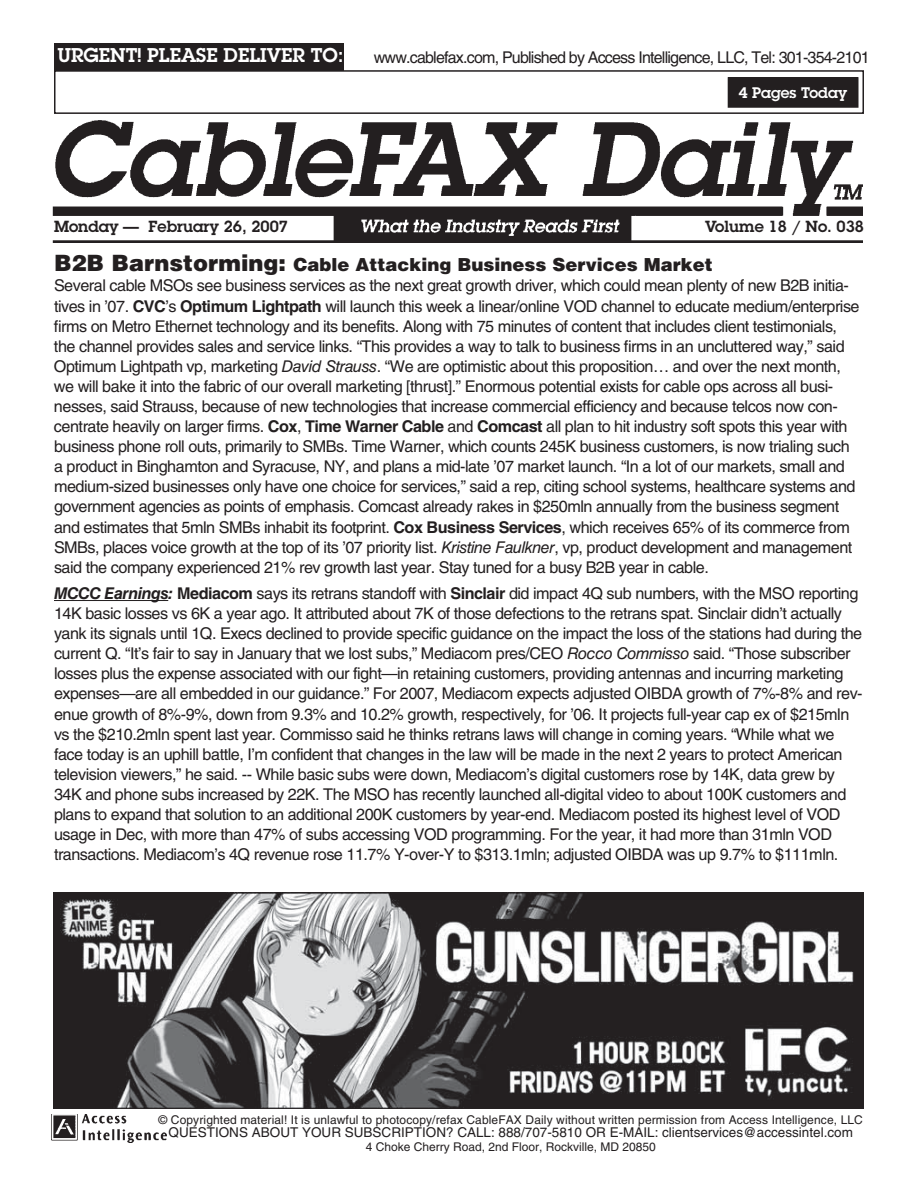
<style>
.page{position:relative;width:918px;height:1188px;background:#fff}
.page>*{position:absolute;margin:0;border:0;box-sizing:border-box;transform-origin:0 0}
.t1{font:600 19.5px "Lubalin Graph Std";color:#fff}
.t2{font:900 18px "Helvetica LT Std";color:#231f20}
.t3{font:16.2px/20.1px "Helvetica LT Std";letter-spacing:-.03em;color:#231f20}
.t4{font:16.2px "Helvetica LT Std";letter-spacing:-.05em;color:#231f20}
.t5{font:600 15.75px "Lubalin Graph Std";color:#231f20}
.t6{font:600 15px "Lubalin Graph Std";color:#fff}
.t7{font:13.5px "Helvetica LT Std";color:#231f20}
.t8{font:12px "Helvetica LT Std";letter-spacing:.01em;color:#231f20}
.s1{font-size:22.5px}
.s2{font-weight:700}
.s3{font-style:italic}
.s4{font-weight:700;font-style:italic}
</style>
<div class="page">
<img style="left:53px;top:121px;width:810px;height:122px">
<div style="left:54px;top:70px;width:810px;height:44px;border:2px solid #231f20"></div>
<div style="left:54px;top:43px;width:290px;height:28px;background:#231f20"></div>
<div style="left:728px;top:78px;width:130px;height:29px;background:#231f20"></div>
<div style="left:728px;top:77px;width:131px;height:31px;border:2px solid #231f20"></div>
<img style="left:52px;top:1114px;width:115px;height:29px">
<img style="left:53px;top:892px;width:810px;height:216px">
<hr style="left:54px;top:600px;width:114px;height:1px;background:#231f20">
<p class="t1" style="left:57px;top:48px;width:288px">URGENT! PLEASE DELIVER TO:</p>
<p class="t4" style="left:374px;top:52px;width:497px">www.cablefax.com, Published by Access Intelligence, LLC, Tel: 301-354-2101</p>
<p class="t6" style="left:739px;top:87px;width:110px">4 Pages Today</p>
<p class="t5" style="left:54px;top:220px;width:236px">Monday — February 26, 2007</p>
<p class="t5" style="left:705px;top:220px;width:160px">Volume 18 / No. 038</p>
<p class="t2" style="left:54px;top:258px;width:660px"><span class="s1">B2B Barnstorming:</span> Cable Attacking Business Services Market</p>
<p class="t3" style="left:54px;top:277px;width:807px">Several cable MSOs see business services as the next great growth driver, which could mean plenty of new B2B initia&shy;tives in ’07. <span class="s2">CVC</span>’s <span class="s2">Optimum Lightpath</span> will launch this week a linear/online VOD channel to educate medium/enterprise firms on Metro Ethernet technology and its benefits. Along with 75 minutes of content that includes client testimonials, the channel provides sales and service links. “This provides a way to talk to business firms in an uncluttered way,” said Optimum Lightpath vp, marketing <span class="s3">David Strauss</span>. “We are optimistic about this proposition… and over the next month, we will bake it into the fabric of our overall marketing [thrust].” Enormous potential exists for cable ops across all busi&shy;nesses, said Strauss, because of new technologies that increase commercial efficiency and because telcos now con&shy;centrate heavily on larger firms. <span class="s2">Cox</span>, <span class="s2">Time Warner Cable</span> and <span class="s2">Comcast</span> all plan to hit industry soft spots this year with business phone roll outs, primarily to SMBs. Time Warner, which counts 245K business customers, is now trialing such a product in Binghamton and Syracuse, NY, and plans a mid-late ’07 market launch. “In a lot of our markets, small and medium-sized businesses only have one choice for services,” said a rep, citing school systems, healthcare systems and government agencies as points of emphasis. Comcast already rakes in $250mln annually from the business segment and estimates that 5mln SMBs inhabit its footprint. <span class="s2">Cox Business Services</span>, which receives 65% of its commerce from SMBs, places voice growth at the top of its ’07 priority list. <span class="s3">Kristine Faulkner</span>, vp, product development and management said the company experienced 21% rev growth last year. Stay tuned for a busy B2B year in cable.</p>
<p class="t3" style="left:54px;top:585px;width:810px"><span class="s4">MCCC Earnings:</span> <span class="s2">Mediacom</span> says its retrans standoff with <span class="s2">Sinclair</span> did impact 4Q sub numbers, with the MSO reporting 14K basic losses vs 6K a year ago. It attributed about 7K of those defections to the retrans spat. Sinclair didn’t actually yank its signals until 1Q. Execs declined to provide specific guidance on the impact the loss of the stations had during the current Q. “It’s fair to say in January that we lost subs,” Mediacom pres/CEO <span class="s3">Rocco Commisso</span> said. “Those subscriber losses plus the expense associated with our fight—in retaining customers, providing antennas and incurring marketing expenses—are all embedded in our guidance.” For 2007, Mediacom expects adjusted OIBDA growth of 7%-8% and rev&shy;enue growth of 8%-9%, down from 9.3% and 10.2% growth, respectively, for ’06. It projects full-year cap ex of $215mln vs the $210.2mln spent last year. Commisso said he thinks retrans laws will change in coming years. “While what we face today is an uphill battle, I’m confident that changes in the law will be made in the next 2 years to protect American television viewers,” he said. -- While basic subs were down, Mediacom’s digital customers rose by 14K, data grew by 34K and phone subs increased by 22K. The MSO has recently launched all-digital video to about 100K customers and plans to expand that solution to an additional 200K customers by year-end. Mediacom posted its highest level of VOD usage in Dec, with more than 47% of subs accessing VOD programming. For the year, it had more than 31mln VOD transactions. Mediacom’s 4Q revenue rose 11.7% Y-over-Y to $313.1mln; adjusted OIBDA was up 9.7% to $111mln.</p>
<p class="t8" style="left:159px;top:1115px;width:706px">© Copyrighted material! It is unlawful to photocopy/refax CableFAX Daily without written permission from Access Intelligence, LLC</p>
<p class="t7" style="left:169px;top:1128px;width:686px">QUESTIONS ABOUT YOUR SUBSCRIPTION? CALL: 888/707-5810 OR E-MAIL: clientservices@accessintel.com</p>
<p class="t8" style="left:366px;top:1142px;width:292px">4 Choke Cherry Road, 2nd Floor, Rockville, MD 20850</p>
</div>
